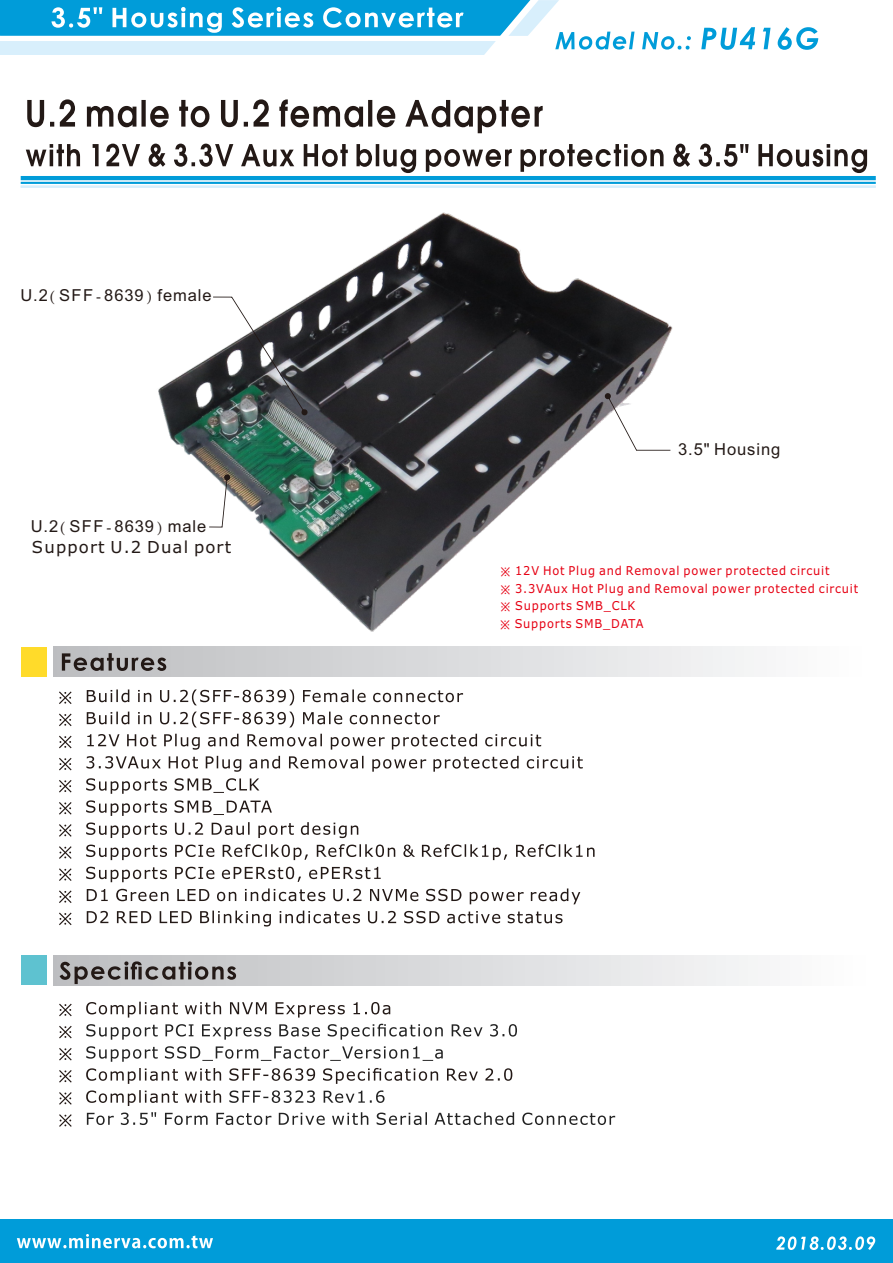
<style>
.page{position:relative;width:893px;height:1263px;background:#fff}
.page>*{position:absolute;margin:0;border:0;box-sizing:border-box;transform-origin:0 0}
.t1{font:16.5px "Arial";letter-spacing:.055em;color:#231916}
.t2{font:16.5px "Verdana";letter-spacing:.07em;color:#231916}
.t3{font:16.5px "Arial Unicode MS";letter-spacing:.055em;color:#231916}
.t4{font:12.3px/17.7px "Verdana";letter-spacing:.07em;color:#e60013;scale:.93 1}
.s1{font-family:"Ming Li U"}
.s2{font-family:"Arial Unicode MS"}
</style>
<div class="page">
<img style="left:22px;top:180px;width:749px;height:497px">
<div style="left:21px;top:647px;width:25px;height:29px;background:#ffdb2a"></div>
<hr style="left:21px;top:176px;width:855px;height:4px;background:#009cd9">
<svg style="left:26px;top:99px;width:841px;height:74px"></svg>
<div style="left:0;top:1220px;width:893px;height:43px;background:#009cd9"></div>
<svg style="left:17px;top:1234px;width:196px;height:14px"></svg>
<div style="left:54px;top:647px;width:807px;height:29px;background:linear-gradient(to right,#bbbdbf,#fdfdfe)"></div>
<svg style="left:62px;top:653px;width:104px;height:18px;background:#868384"></svg>
<svg style="left:59px;top:689px;width:536px;height:215px"></svg>
<svg style="left:59px;top:910px;width:504px;height:16px"></svg>
<div style="left:21px;top:955px;width:25px;height:30px;background:#5ec2d0"></div>
<div style="left:54px;top:955px;width:811px;height:30px;background:linear-gradient(to right,#bbbdbf,#fdfdfe)"></div>
<svg style="left:60px;top:961px;width:176px;height:23px;background:#949293"></svg>
<svg style="left:59px;top:1002px;width:556px;height:125px"></svg>
<svg style="left:0;top:0;width:818px;height:55px"></svg>
<hr style="left:21px;top:182px;width:855px;height:2px;background:#009cd9">
<svg style="left:776px;top:1236px;width:99px;height:14px"></svg>
<hr style="left:21px;top:186px;width:855px;height:2px;background:#d8effc">
<svg style="left:213px;top:297px;width:95px;height:118px"></svg>
<svg style="left:209px;top:474px;width:21px;height:53px"></svg>
<svg style="left:605px;top:393px;width:65px;height:58px"></svg>
<h1 class="t1" style="left:20px;top:289px;width:193px">U.2<span class="s1">(</span>SFF<span class="s1">-</span>8639<span class="s1">)</span> female</h1>
<h1 class="t1" style="left:31px;top:520px;width:177px">U.2<span class="s1">(</span>SFF<span class="s1">-</span>8639<span class="s1">)</span> male</h1>
<h1 class="t2" style="left:32px;top:540px;width:201px">Support U.2 Dual port</h1>
<h1 class="t3" style="left:678px;top:443px;width:104px">3.5" Housing</h1>
<p class="t4" style="left:499px;top:563px;width:387px"><span class="s2">※</span> 12V Hot Plug and Removal power protected circuit<br><span class="s2">※</span> 3.3VAux Hot Plug and Removal power protected circuit <span class="s2">※</span> Supports SMB_CLK<br><span class="s2">※</span> Supports SMB_DATA</p>
</div>
